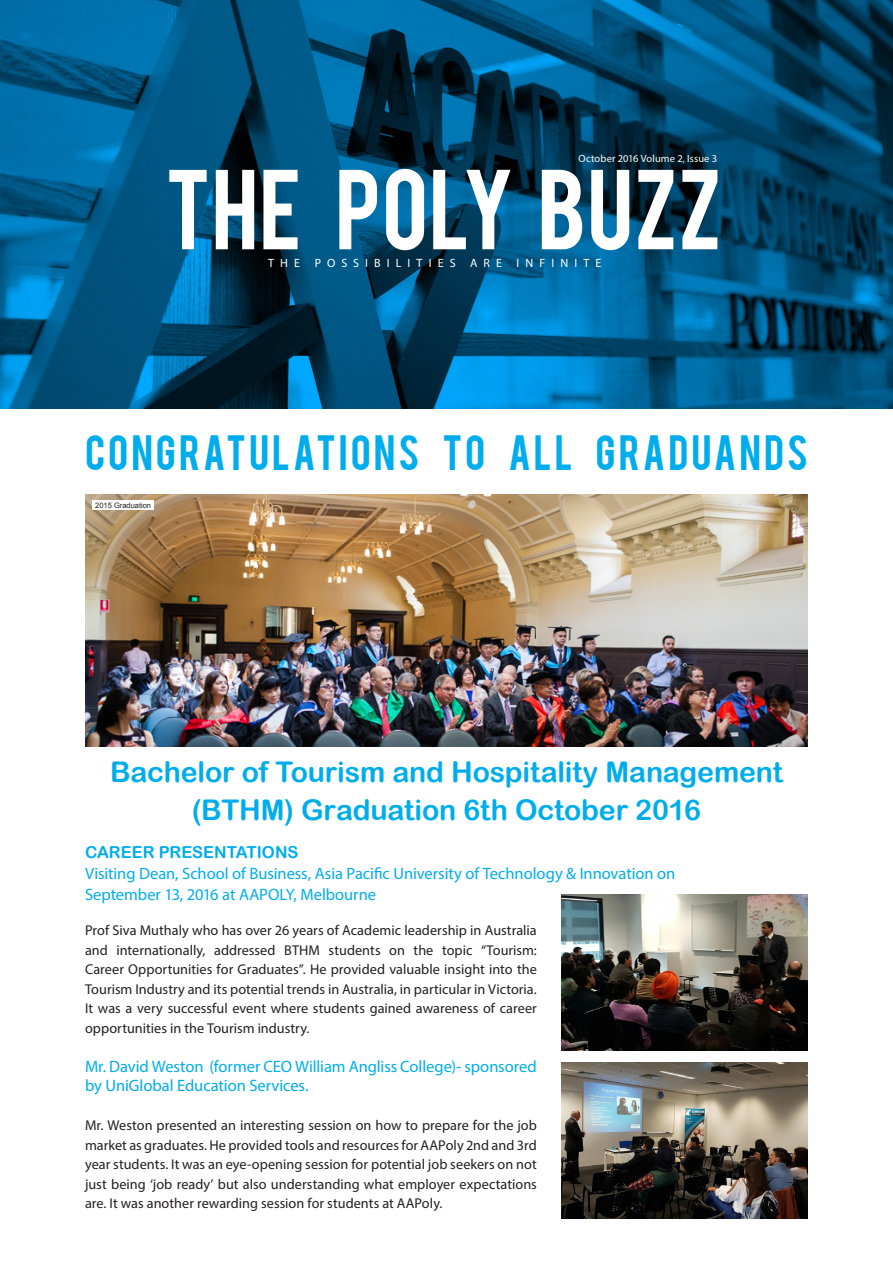
<style>
.page{position:relative;width:893px;height:1263px;background:#fff}
.page>*{position:absolute;margin:0;border:0;box-sizing:border-box;transform-origin:0 0}
.t1{font:89.25px "Bebas";letter-spacing:.01em;color:#fff}
.t2{font:39px "Bebas";letter-spacing:.075em;color:#00adec}
.t3{font:28.5px/37.8px "Arial Rounded MT Bold";letter-spacing:-.005em;color:#00adec;text-align:center}
.Body_Text{font:16.5px/19.5px "Myriad Pro";letter-spacing:-.005em;color:#00adec}
.t4{font:16.5px "Arial Rounded MT Bold";letter-spacing:-.005em;color:#00adec}
.Body_Text-2{font:14.25px/19.5px "Myriad Pro";color:#231f20;text-align:justify}
.t5{font:12px "Myriad Pro";letter-spacing:.51em;color:#fff}
.t6{font:10.5px "Myriad Pro";letter-spacing:.01em;color:#fff}
.t7{font:7.5px "Arial";color:#231f20}
</style>
<div class="page">
<img style="left:0;top:0;width:893px;height:408px">
<img style="left:85px;top:495px;width:723px;height:252px">
<img style="left:561px;top:1062px;width:247px;height:156px">
<img style="left:561px;top:895px;width:247px;height:155px">
<div style="left:92px;top:500px;width:62px;height:10px;background:#fff"></div>
<p class="t6" style="left:578px;top:152px;width:140px">October 2016 Volume 2, Issue 3</p>
<p class="t1" style="left:165px;top:145px;width:558px">THE POLY BUZZ</p>
<p class="t5" style="left:268px;top:255px;width:335px">THE POSSIBILITIES ARE INFINITE</p>
<p class="t2" style="left:85px;top:424px;width:724px">CONGRATULATIONS TO ALL GRADUANDS</p>
<p class="t7" style="left:95px;top:500px;width:57px">2015 Graduation</p>
<p class="t3" style="left:110px;top:752px;width:674px">Bachelor of Tourism and Hospitality Management (BTHM) Graduation 6th October 2016</p>
<p class="t4" style="left:85px;top:842px;width:215px">CAREER PRESENTATIONS</p>
<p class="Body_Text" style="left:85px;top:863px;width:592px">Visiting Dean, School of Business, Asia Pacific University of Technology &amp; Innovation on</p>
<p class="Body_Text" style="left:85px;top:884px;width:293px">September 13, 2016 at AAPOLY, Melbourne</p>
<p class="Body_Text-2" style="left:85px;top:921px;width:453px">Prof Siva Muthaly who has over 26 years of Academic leadership in Australia and internationally, addressed BTHM students on the topic “Tourism:<br>Career Opportunities for Graduates”. He provided valuable insight into the Tourism Industry and its potential trends in Australia, in particular in Victoria.<br>It was a very successful event where students gained awareness of career opportunities in the Tourism industry.</p>
<p class="Body_Text" style="left:85px;top:1056px;width:453px">Mr. David Weston (former CEO William Angliss College)- sponsored by UniGlobal Education Services.</p>
<p class="Body_Text-2" style="left:85px;top:1116px;width:453px">Mr. Weston presented an interesting session on how to prepare for the job market as graduates. He provided tools and resources for AAPoly 2nd and 3rd year students. It was an eye-opening session for potential job seekers on not just being ‘job ready’ but also understanding what employer expectations are. It was another rewarding session for students at AAPoly.</p>
</div>
